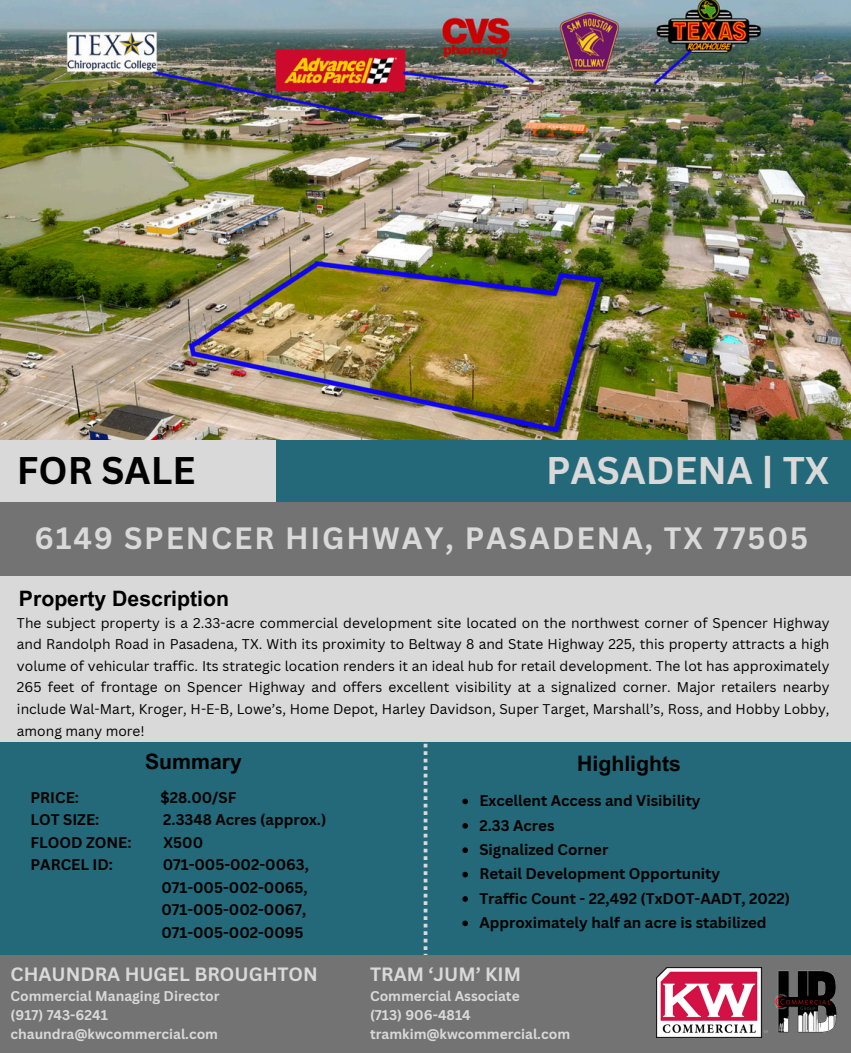
<style>
.page{position:relative;width:851px;height:1053px;background:#fff}
.page>*{position:absolute;margin:0;border:0;box-sizing:border-box;transform-origin:0 0}
.t1{font:700 37.5px "Canva Sans";color:#d9d9d9}
.t2{font:700 37.5px "Canva Sans";color:#000}
.t3{font:700 30px "Canva Sans";letter-spacing:.06em;color:#d9d9d9}
.t4{font:700 21.25px "Arial MT Pro";color:#000}
.t5{font:700 18.75px "Canva Sans";color:#d9d9d9}
.t6{font:700 15px/22.5px "Canva Sans";color:#000}
.t7{font:13.75px/21.5px "Canva Sans";letter-spacing:.005em;color:#000;text-align:justify}
.t8{font:700 13.75px/18.8px "Canva Sans";color:#d9d9d9}
</style>
<div class="page">
<div style="left:0;top:0;width:850px;height:1053px;background:#d9d9d9"></div>
<div style="left:276px;top:437px;width:574px;height:79px;background:#236979"></div>
<div style="left:0;top:742px;width:850px;height:310px;background:#236979"></div>
<div style="left:0;top:502px;width:850px;height:74px;background:#737373"></div>
<svg style="left:423px;top:743px;width:4px;height:213px"></svg>
<div style="left:0;top:956px;width:850px;height:97px;background:#737373"></div>
<img style="left:775px;top:970px;width:62px;height:63px">
<img style="left:656px;top:967px;width:111px;height:71px">
<img style="left:0;top:0;width:850px;height:439px">
<svg style="left:462px;top:799px;width:6px;height:5px"></svg>
<svg style="left:462px;top:823px;width:6px;height:6px"></svg>
<svg style="left:462px;top:847px;width:6px;height:6px"></svg>
<svg style="left:462px;top:872px;width:6px;height:5px"></svg>
<svg style="left:462px;top:896px;width:6px;height:6px"></svg>
<svg style="left:462px;top:920px;width:6px;height:6px"></svg>
<h4 class="t2" style="left:17px;top:444px;width:180px">FOR SALE</h4>
<h3 class="t1" style="left:546px;top:444px;width:284px">PASADENA | TX</h3>
<p class="t3" style="left:35px;top:517px;width:775px">6149 SPENCER HIGHWAY, PASADENA, TX 77505</p>
<h3 class="t4" style="left:19px;top:591px;width:212px">Property Description</h3>
<h3 class="t7" style="left:17px;top:612px;width:813px">The subject property is a 2.33-acre commercial development site located on the northwest corner of Spencer Highway and Randolph Road in Pasadena, TX. With its proximity to Beltway 8 and State Highway 225, this property attracts a high volume of vehicular traffic. Its strategic location renders it an ideal hub for retail development. The lot has approximately 265 feet of frontage on Spencer Highway and offers excellent visibility at a signalized corner. Major retailers nearby include Wal-Mart, Kroger, H-E-B, Lowe’s, Home Depot, Harley Davidson, Super Target, Marshall’s, Ross, and Hobby Lobby, among many more!</h3>
<p class="t4" style="left:145px;top:753px;width:98px">Summary</p>
<p class="t6" style="left:30px;top:786px;width:50px">PRICE:</p>
<p class="t6" style="left:160px;top:786px;width:77px">$28.00/SF</p>
<p class="t6" style="left:30px;top:808px;width:70px">LOT SIZE:</p>
<p class="t6" style="left:163px;top:808px;width:165px">2.3348 Acres (approx.)</p>
<p class="t6" style="left:30px;top:831px;width:103px">FLOOD ZONE:</p>
<p class="t6" style="left:163px;top:831px;width:41px">X500</p>
<p class="t6" style="left:30px;top:853px;width:84px">PARCEL ID:</p>
<p class="t6" style="left:161px;top:853px;width:149px">071-005-002-0063,<br>071-005-002-0065,<br>071-005-002-0067,<br>071-005-002-0095</p>
<p class="t5" style="left:11px;top:960px;width:308px">CHAUNDRA HUGEL BROUGHTON</p>
<p class="t8" style="left:11px;top:986px;width:210px">Commercial Managing Director (917) 743-6241 chaundra@kwcommercial.com</p>
<h4 class="t4" style="left:577px;top:756px;width:105px">Highlights</h4>
<h4 class="t6" style="left:479px;top:789px;width:223px">Excellent Access and Visibility</h4>
<p class="t6" style="left:479px;top:813px;width:76px">2.33 Acres</p>
<p class="t6" style="left:479px;top:838px;width:130px">Signalized Corner</p>
<p class="t6" style="left:479px;top:862px;width:242px">Retail Development Opportunity</p>
<p class="t6" style="left:479px;top:886px;width:312px">Traffic Count - 22,492 (TxDOT-AADT, 2022)</p>
<p class="t6" style="left:479px;top:911px;width:289px">Approximately half an acre is stabilized</p>
<p class="t5" style="left:370px;top:961px;width:152px">TRAM ‘JUM’ KIM</p>
<p class="t8" style="left:370px;top:987px;width:201px">Commercial Associate<br>(713) 906-4814 tramkim@kwcommercial.com</p>
</div>
